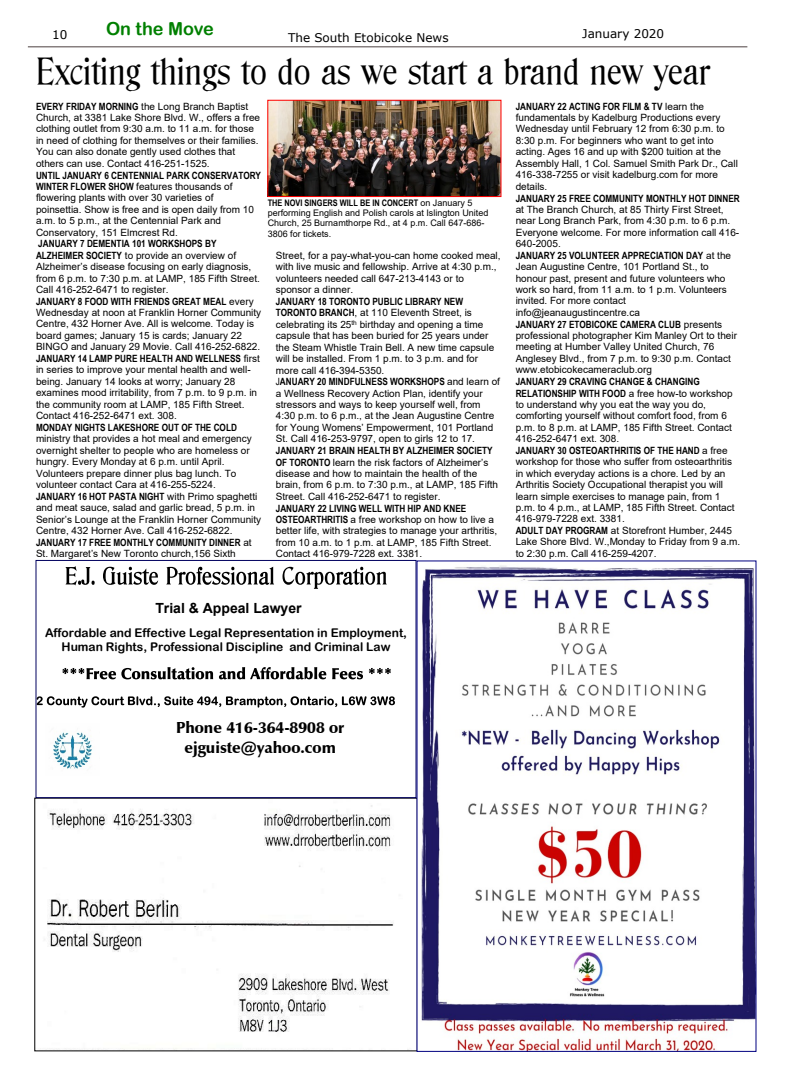
<style>
.page{position:relative;width:792px;height:1080px;background:#fff}
.page>*{position:absolute;margin:0;border:0;box-sizing:border-box;transform-origin:0 0}
.t1{font:36px "Blue Ridge SF";color:#000}
.t2{font:18px "Arial Rounded MT Bold";color:#008000}
.t3{font:900 16px/19.8px "Zapf Humanist 601 BT";color:#000;text-align:center}
.t4{font:700 14px "Arial";color:#000}
.t5{font:12px/13.9px "Arial Rounded MT Bold";color:#000;text-align:center}
.t6{font:12px "Verdana";color:#000}
.t7{font:10px/11.5px "Arial";color:#000}
.t8{font:700 10px/11.5px "Arial Narrow";color:#000}
.t9{font:9px/10.3px "Arial";color:#000}
.t10{font:700 9px "Arial Narrow";color:#000}
.s1{font-family:"Arial Narrow";font-weight:700}
.s2{font-family:"Arial";font-weight:400}
.s3{font-weight:400}
</style>
<div class="page">
<hr style="left:28px;top:47px;width:719px;height:1px;background:#100">
<hr style="left:28px;top:46px;width:719px;height:1px;background:#100">
<img style="left:269px;top:102px;width:230px;height:93px">
<div style="left:267px;top:100px;width:234px;height:97px;border:1px solid #f00"></div>
<img style="left:44px;top:805px;width:350px;height:244px">
<div style="left:36px;top:560px;width:381px;height:238px;border:1px solid #00005f"></div>
<svg style="left:66px;top:566px;width:29px;height:19px"></svg>
<svg style="left:103px;top:567px;width:55px;height:18px"></svg>
<svg style="left:166px;top:567px;width:108px;height:18px"></svg>
<svg style="left:283px;top:567px;width:104px;height:22px"></svg>
<svg style="left:62px;top:667px;width:151px;height:12px"></svg>
<svg style="left:219px;top:667px;width:107px;height:12px"></svg>
<svg style="left:332px;top:668px;width:31px;height:11px"></svg>
<svg style="left:369px;top:668px;width:22px;height:6px"></svg>
<svg style="left:37px;top:696px;width:358px;height:12px"></svg>
<img style="left:53px;top:732px;width:39px;height:37px">
<img style="left:421px;top:565px;width:333px;height:485px">
<h2 class="t2" style="left:106px;top:22px;width:109px">On the Move</h2>
<p class="t6" style="left:52px;top:30px;width:17px">10</p>
<p class="t6" style="left:288px;top:33px;width:162px">The South Etobicoke News</p>
<p class="t6" style="left:582px;top:29px;width:83px">January 2020</p>
<h1 class="t1" style="left:36px;top:51px;width:675px">Exciting things to do as we start a brand new year</h1>
<p class="t7" style="left:36px;top:101px;width:226px"><span class="s1">EVERY FRIDAY MORNING</span> the Long Branch Baptist Church, at 3381 Lake Shore Blvd. W., offers a free clothing outlet from 9:30 a.m. to 11 a.m. for those in need of clothing for themselves or their families.<br>You can also donate gently used clothes that others can use. Contact 416-251-1525.</p>
<p class="t8" style="left:36px;top:170px;width:227px">UNTIL JANUARY 6 CENTENNIAL PARK CONSERVATORY</p>
<p class="t7" style="left:36px;top:182px;width:220px"><span class="s1">WINTER FLOWER SHOW</span> features thousands of flowering plants with over 30 varieties of poinsettia. Show is free and is open daily from 10 a.m. to 5 p.m., at the Centennial Park and Conservatory, 151 Elmcrest Rd.</p>
<p class="t8" style="left:38px;top:239px;width:180px">JANUARY 7 DEMENTIA 101 WORKSHOPS BY</p>
<p class="t7" style="left:36px;top:251px;width:226px"><span class="s1">ALZHEIMER SOCIETY</span> to provide an overview of Alzheimer’s disease focusing on early diagnosis, from 6 p.m. to 7:30 p.m. at LAMP, 185 Fifth Street.<br>Call 416-252-6471 to register.</p>
<p class="t8" style="left:36px;top:296px;width:219px">JANUARY 8 FOOD WITH FRIENDS GREAT MEAL <span class="s2">every</span></p>
<p class="t7" style="left:36px;top:308px;width:227px">Wednesday at noon at Franklin Horner Community Centre, 432 Horner Ave. All is welcome. Today is board games; January 15 is cards; January 22<br>BINGO and January 29 Movie. Call 416-252-6822.</p>
<p class="t8" style="left:36px;top:354px;width:225px">JANUARY 14 LAMP PURE HEALTH AND WELLNESS <span class="s2">first</span></p>
<p class="t7" style="left:36px;top:365px;width:223px">in series to improve your mental health and well&shy;being. January 14 looks at worry; January 28 examines mood irritability, from 7 p.m. to 9 p.m. in the community room at LAMP, 185 Fifth Street.<br>Contact 416-252-6471 ext. 308.</p>
<p class="t8" style="left:36px;top:423px;width:202px">MONDAY NIGHTS LAKESHORE OUT OF THE COLD</p>
<p class="t7" style="left:36px;top:434px;width:217px">ministry that provides a hot meal and emergency overnight shelter to people who are homeless or hungry. Every Monday at 6 p.m. until April.<br>Volunteers prepare dinner plus bag lunch. To volunteer contact Cara at 416-255-5224.</p>
<p class="t8" style="left:36px;top:491px;width:223px">JANUARY 16 HOT PASTA NIGHT <span class="s2">with Primo spaghetti</span></p>
<p class="t7" style="left:36px;top:503px;width:227px">and meat sauce, salad and garlic bread, 5 p.m. in<br>Senior’s Lounge at the Franklin Horner Community<br>Centre, 432 Horner Ave. Call 416-252-6822.</p>
<p class="t8" style="left:36px;top:537px;width:217px">JANUARY 17 FREE MONTHLY COMMUNITY DINNER <span class="s2">at</span></p>
<p class="t7" style="left:36px;top:549px;width:201px">St. Margaret’s New Toronto church,156 Sixth</p>
<p class="t10" style="left:268px;top:200px;width:206px">THE NOVI SINGERS WILL BE IN CONCERT <span class="s2">on January 5</span></p>
<p class="t9" style="left:268px;top:209px;width:222px">performing English and Polish carols at Islington United<br>Church, 25 Burnamthorpe Rd., at 4 p.m. Call 647-686-<br>3806 for tickets.</p>
<p class="t7" style="left:276px;top:250px;width:226px">Street, for a pay-what-you-can home cooked meal, with live music and fellowship. Arrive at 4:30 p.m., volunteers needed call 647-213-4143 or to sponsor a dinner.</p>
<p class="t8" style="left:276px;top:297px;width:189px">JANUARY 18 TORONTO PUBLIC LIBRARY NEW</p>
<p class="t7" style="left:276px;top:308px;width:220px"><span class="s1">TORONTO BRANCH</span>, at 110 Eleventh Street, is celebrating its 25<sup>th</sup> birthday and opening a time capsule that has been buried for 25 years under the Steam Whistle Train Bell. A new time capsule will be installed. From 1 p.m. to 3 p.m. and for more call 416-394-5350.</p>
<p class="t8" style="left:276px;top:377px;width:226px"><span class="s3">J</span>ANUARY 20 MINDFULNESS WORKSHOPS <span class="s2">and learn of</span></p>
<p class="t7" style="left:276px;top:388px;width:220px">a Wellness Recovery Action Plan, identify your stressors and ways to keep yourself well, from 4:30 p.m. to 6 p.m., at the Jean Augustine Centre for Young Womens’ Empowerment, 101 Portland St. Call 416-253-9797, open to girls 12 to 17.</p>
<p class="t8" style="left:276px;top:446px;width:218px">JANUARY 21 BRAIN HEALTH BY ALZHEIMER SOCIETY</p>
<p class="t7" style="left:276px;top:457px;width:224px"><span class="s1">OF TORONTO</span> learn the risk factors of Alzheimer’s disease and how to maintain the health of the brain, from 6 p.m. to 7:30 p.m., at LAMP, 185 Fifth Street. Call 416-252-6471 to register.</p>
<p class="t8" style="left:276px;top:503px;width:192px">JANUARY 22 LIVING WELL WITH HIP AND KNEE</p>
<p class="t7" style="left:276px;top:515px;width:223px"><span class="s1">OSTEOARTHRITIS</span> a free workshop on how to live a better life, with strategies to manage your arthritis, from 10 a.m. to 1 p.m. at LAMP, 185 Fifth Street.<br>Contact 416-979-7228 ext. 3381.</p>
<p class="t8" style="left:516px;top:101px;width:190px">JANUARY 22 ACTING FOR FILM &amp; TV <span class="s2">learn the</span></p>
<p class="t7" style="left:516px;top:113px;width:224px">fundamentals by Kadelburg Productions every Wednesday until February 12 from 6:30 p.m. to 8:30 p.m. For beginners who want to get into acting. Ages 16 and up with $200 tuition at the Assembly Hall, 1 Col. Samuel Smith Park Dr., Call 416-338-7255 or visit kadelburg.com for more details.</p>
<p class="t8" style="left:516px;top:193px;width:226px">JANUARY 25 FREE COMMUNITY MONTHLY HOT DINNER</p>
<p class="t7" style="left:516px;top:204px;width:225px">at The Branch Church, at 85 Thirty First Street, near Long Branch Park, from 4:30 p.m. to 6 p.m.<br>Everyone welcome. For more information call 416- 640-2005.</p>
<p class="t8" style="left:516px;top:251px;width:217px">JANUARY 25 VOLUNTEER APPRECIATION DAY <span class="s2">at the</span></p>
<p class="t7" style="left:516px;top:262px;width:213px">Jean Augustine Centre, 101 Portland St., to honour past, present and future volunteers who work so hard, from 11 a.m. to 1 p.m. Volunteers invited. For more contact info@jeanaugustincentre.ca</p>
<p class="t8" style="left:516px;top:319px;width:208px">JANUARY 27 ETOBICOKE CAMERA CLUB <span class="s2">presents</span></p>
<p class="t7" style="left:516px;top:331px;width:223px">professional photographer Kim Manley Ort to their meeting at Humber Valley United Church, 76<br>Anglesey Blvd., from 7 p.m. to 9:30 p.m. Contact www.etobicokecameraclub.org</p>
<p class="t8" style="left:516px;top:377px;width:219px">JANUARY 29 CRAVING CHANGE &amp; CHANGING<br>RELATIONSHIP WITH FOOD <span class="s2">a free how-to workshop</span></p>
<p class="t7" style="left:516px;top:399px;width:218px">to understand why you eat the way you do, comforting yourself without comfort food, from 6 p.m. to 8 p.m. at LAMP, 185 Fifth Street. Contact 416-252-6471 ext. 308.</p>
<p class="t8" style="left:516px;top:446px;width:214px">JANUARY 30 OSTEOARTHRITIS OF THE HAND <span class="s2">a free</span></p>
<p class="t7" style="left:516px;top:457px;width:226px">workshop for those who suffer from osteoarthritis in which everyday actions is a chore. Led by an Arthritis Society Occupational therapist you will learn simple exercises to manage pain, from 1 p.m. to 4 p.m., at LAMP, 185 Fifth Street. Contact 416-979-7228 ext. 3381.<br><span class="s1">ADULT DAY PROGRAM</span> at Storefront Humber, 2445<br>Lake Shore Blvd. W.,Monday to Friday from 9 a.m. to 2:30 p.m. Call 416-259-4207.</p>
<h3 class="t4" style="left:155px;top:602px;width:148px">Trial &amp; Appeal Lawyer</h3>
<p class="t5" style="left:45px;top:627px;width:363px">Affordable and Effective Legal Representation in Employment,<br>Human Rights, Professional Discipline and Criminal Law</p>
<h3 class="t3" style="left:176px;top:719px;width:170px">Phone 416-364-8908 or ejguiste@yahoo.com</h3>
</div>
